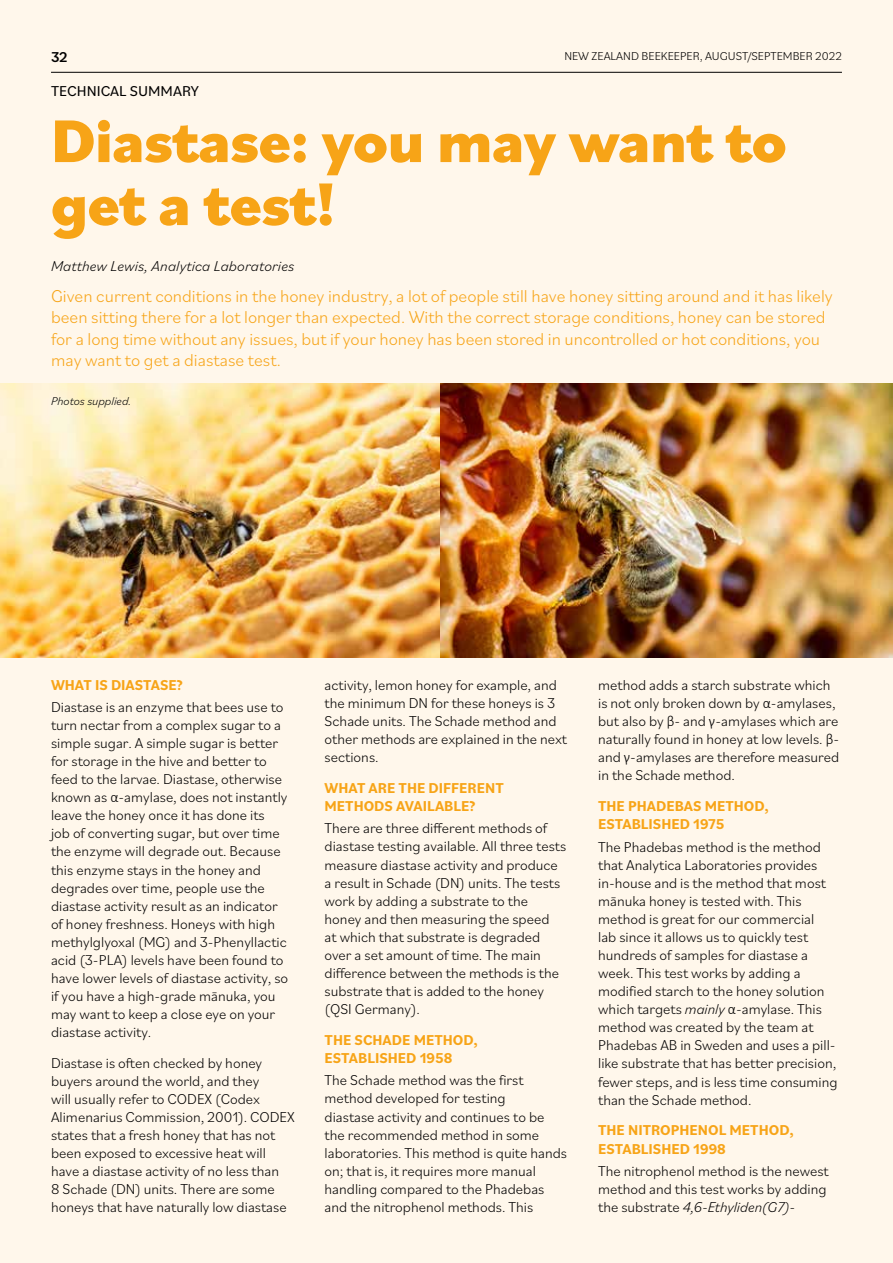
<style>
.page{position:relative;width:893px;height:1263px;background:#fff7eb}
.page>*{position:absolute;margin:0;border:0;box-sizing:border-box;transform-origin:0 0}
.t1{font:800 63px/63px "Bilo";letter-spacing:-.01em;color:#f7a417}
.t2{font:300 18px/21.6px "Bilo";color:#f7a417}
.t3{font:300 15px/18px "Bilo";color:#000}
.t4{font:700 15px/18.1px "Bilo";color:#f7a417}
.t5{font:italic 300 15px "Bilo";letter-spacing:.01em;color:#000}
.t6{font:15px "Bilo";color:#000}
.t7{font:500 15px "Bilo";color:#000}
.t8{font:300 12px "Bilo";color:#000}
.t9{font:italic 300 12px "Bilo";color:#000}
.s1{font-family:"Calibri"}
.s2{font-style:italic}
</style>
<div class="page">
<img style="left:0;top:383px;width:893px;height:274px">
<hr style="left:51px;top:72px;width:791px;height:1px;background:#000">
<p class="t7" style="left:51px;top:47px;width:18px">32</p>
<p class="t8" style="left:564px;top:48px;width:279px">NEW ZEALAND BEEKEEPER, AUGUST/SEPTEMBER 2022</p>
<p class="t6" style="left:51px;top:81px;width:150px">TECHNICAL SUMMARY</p>
<h1 class="t1" style="left:51px;top:107px;width:737px">Diastase: you may want to get a test!</h1>
<p class="t5" style="left:51px;top:256px;width:245px">Matthew Lewis, Analytica Laboratories</p>
<p class="t2" style="left:51px;top:284px;width:783px">Given current conditions in the honey industry, a lot of people still have honey sitting around and it has likely been sitting there for a lot longer than expected. With the correct storage conditions, honey can be stored for a long time without any issues, but if your honey has been stored in uncontrolled or hot conditions, you may want to get a diastase test.</p>
<p class="t9" style="left:51px;top:393px;width:82px">Photos supplied.</p>
<p class="t4" style="left:51px;top:675px;width:133px">WHAT IS DIASTASE?</p>
<p class="t3" style="left:51px;top:698px;width:239px">Diastase is an enzyme that bees use to turn nectar from a complex sugar to a simple sugar. A simple sugar is better for storage in the hive and better to feed to the larvae. Diastase, otherwise known as <span class="s1">α</span>-amylase, does not instantly leave the honey once it has done its<br>job of converting sugar, but over time the enzyme will degrade out. Because this enzyme stays in the honey and degrades over time, people use the diastase activity result as an indicator of honey freshness. Honeys with high methylglyoxal (MG) and 3-Phenyllactic acid (3-PLA) levels have been found to have lower levels of diastase activity, so if you have a high-grade mānuka, you may want to keep a close eye on your diastase activity.</p>
<p class="t3" style="left:51px;top:1053px;width:245px">Diastase is often checked by honey buyers around the world, and they<br>will usually refer to CODEX (Codex Alimenarius Commission, 2001). CODEX states that a fresh honey that has not been exposed to excessive heat will have a diastase activity of no less than<br>8 Schade (DN) units. There are some honeys that have naturally low diastase</p>
<p class="t3" style="left:325px;top:675px;width:244px">activity, lemon honey for example, and the minimum DN for these honeys is 3<br>Schade units. The Schade method and other methods are explained in the next sections.</p>
<p class="t4" style="left:325px;top:778px;width:181px">WHAT ARE THE DIFFERENT<br>METHODS AVAILABLE?</p>
<p class="t3" style="left:325px;top:819px;width:243px">There are three different methods of diastase testing available. All three tests measure diastase activity and produce a result in Schade (DN) units. The tests work by adding a substrate to the honey and then measuring the speed<br>at which that substrate is degraded over a set amount of time. The main difference between the methods is the substrate that is added to the honey (QSI Germany).</p>
<p class="t4" style="left:325px;top:1030px;width:155px">THE SCHADE METHOD,<br>ESTABLISHED 1958</p>
<p class="t3" style="left:325px;top:1071px;width:244px">The Schade method was the first method developed for testing<br>diastase activity and continues to be the recommended method in some laboratories. This method is quite hands on; that is, it requires more manual handling compared to the Phadebas and the nitrophenol methods. This</p>
<p class="t3" style="left:598px;top:675px;width:243px">method adds a starch substrate which is not only broken down by <span class="s1">α</span>-amylases, but also by <span class="s1">β</span>- and <span class="s1">γ</span>-amylases which are naturally found in honey at low levels. <span class="s1">β&shy;</span>and <span class="s1">γ</span>-amylases are therefore measured in the Schade method.</p>
<p class="t4" style="left:598px;top:796px;width:172px">THE PHADEBAS METHOD,<br>ESTABLISHED 1975</p>
<p class="t3" style="left:598px;top:837px;width:241px">The Phadebas method is the method that Analytica Laboratories provides in-house and is the method that most mānuka honey is tested with. This method is great for our commercial<br>lab since it allows us to quickly test hundreds of samples for diastase a week. This test works by adding a modified starch to the honey solution which targets <span class="s2">mainly</span> <span class="s1">α</span>-amylase. This method was created by the team at Phadebas AB in Sweden and uses a pill&shy;like substrate that has better precision, fewer steps, and is less time consuming than the Schade method.</p>
<p class="t4" style="left:598px;top:1121px;width:197px">THE NITROPHENOL METHOD,<br>ESTABLISHED 1998</p>
<p class="t3" style="left:598px;top:1161px;width:232px">The nitrophenol method is the newest method and this test works by adding the substrate <span class="s2">4,6-Ethyliden(G7)-</span></p>
</div>
